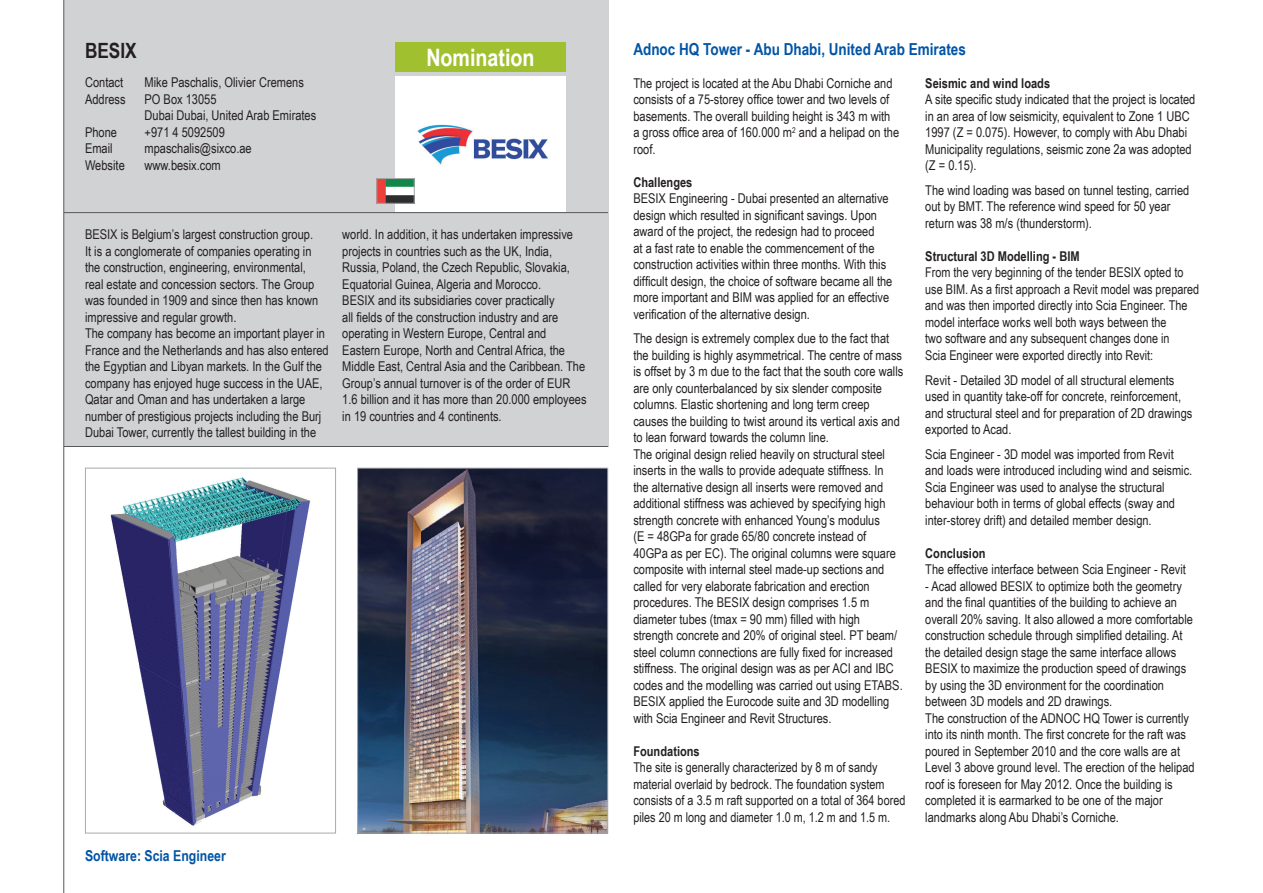
<style>
.page{position:relative;width:1263px;height:893px;background:#fff}
.page>*{position:absolute;margin:0;border:0;box-sizing:border-box;transform-origin:0 0}
.t1{font:700 24px "Arial Narrow";color:#fff}
.Company_Name{font:700 21px "Arial Narrow";color:#231f20}
.Project_Title{font:700 16.5px "Arial Narrow";color:#0154a6}
.Software_Used{font:700 15px "Arial Narrow";color:#0154a6}
.Project_Text{font:13.5px/16.5px "Arial Narrow";color:#231f20}
.Company_Description{font:13.5px/16.5px "Arial Narrow";color:#231f20}
.Project_Text_White{font:13.5px/16.5px "Arial Narrow";color:#231f20}
.Company_Contact{font:13.5px "Arial Narrow";color:#231f20}
.Project_Title_Text{font:700 13.5px "Arial Narrow";color:#231f20}
</style>
<div class="page">
<div style="left:64px;top:0;width:544px;height:446px;background:#d1d2d4"></div>
<hr style="left:63px;top:0;width:1px;height:893px;background:#57585a">
<hr style="left:64px;top:212px;width:544px;height:1px;background:#57585a">
<hr style="left:64px;top:446px;width:544px;height:1px;background:#57585a">
<svg style="left:395px;top:77px;width:171px;height:135px"></svg>
<img style="left:410px;top:120px;width:141px;height:49px">
<img style="left:359px;top:470px;width:247px;height:361px">
<div style="left:357px;top:468px;width:251px;height:365px;border:1px solid #a8a9ad"></div>
<img style="left:110px;top:477px;width:200px;height:349px">
<div style="left:85px;top:468px;width:251px;height:365px;border:1px solid #a8a9ad"></div>
<img style="left:378px;top:180px;width:35px;height:22px">
<div style="left:376px;top:178px;width:39px;height:26px;border:1px solid #a8a9ad"></div>
<div style="left:395px;top:43px;width:171px;height:29px;background:#a1c030"></div>
<p class="Company_Name" style="left:85px;top:35px;width:53px">BESIX</p>
<p class="Company_Contact" style="left:85px;top:72px;width:40px">Contact</p>
<p class="Company_Contact" style="left:145px;top:72px;width:161px">Mike Paschalis, Olivier Cremens</p>
<p class="Company_Contact" style="left:85px;top:89px;width:42px">Address</p>
<p class="Company_Contact" style="left:145px;top:89px;width:74px">PO Box 13055</p>
<p class="Company_Contact" style="left:145px;top:105px;width:173px">Dubai Dubai, United Arab Emirates</p>
<p class="Company_Contact" style="left:85px;top:122px;width:34px">Phone</p>
<p class="Company_Contact" style="left:145px;top:122px;width:82px">+971 4 5092509</p>
<p class="Company_Contact" style="left:85px;top:138px;width:29px">Email</p>
<p class="Company_Contact" style="left:145px;top:138px;width:109px">mpaschalis@sixco.ae</p>
<p class="Company_Contact" style="left:85px;top:155px;width:41px">Website</p>
<p class="Company_Contact" style="left:145px;top:155px;width:78px">www.besix.com</p>
<p class="t1" style="left:426px;top:40px;width:110px">Nomination</p>
<p class="Company_Description" style="left:85px;top:226px;width:235px">BESIX is Belgium’s largest construction group.<br>It is a conglomerate of companies operating in the construction, engineering, environmental, real estate and concession sectors. The Group was founded in 1909 and since then has known impressive and regular growth.</p>
<p class="Company_Description" style="left:85px;top:325px;width:245px">The company has become an important player in France and the Netherlands and has also entered the Egyptian and Libyan markets. In the Gulf the company has enjoyed huge success in the UAE, Qatar and Oman and has undertaken a large number of prestigious projects including the Burj Dubai Tower, currently the tallest building in the</p>
<p class="Company_Description" style="left:342px;top:226px;width:232px">world. In addition, it has undertaken impressive projects in countries such as the UK, India, Russia, Poland, the Czech Republic, Slovakia, Equatorial Guinea, Algeria and Morocco.</p>
<p class="Company_Description" style="left:342px;top:292px;width:246px">BESIX and its subsidiaries cover practically<br>all fields of the construction industry and are operating in Western Europe, Central and Eastern Europe, North and Central Africa, the Middle East, Central Asia and the Caribbean. The Group’s annual turnover is of the order of EUR 1.6 billion and it has more than 20.000 employees in 19 countries and 4 continents.</p>
<p class="Software_Used" style="left:85px;top:845px;width:142px">Software: Scia Engineer</p>
<p class="Project_Title" style="left:633px;top:36px;width:334px">Adnoc HQ Tower - Abu Dhabi, United Arab Emirates</p>
<p class="Project_Text" style="left:633px;top:74px;width:267px">The project is located at the Abu Dhabi Corniche and consists of a 75-storey office tower and two levels of basements. The overall building height is 343 m with a gross office area of 160.000 m<sup>2</sup> and a helipad on the roof.</p>
<p class="Project_Title_Text" style="left:633px;top:172px;width:61px">Challenges</p>
<p class="Project_Text" style="left:633px;top:190px;width:261px">BESIX Engineering - Dubai presented an alternative design which resulted in significant savings. Upon award of the project, the redesign had to proceed<br>at a fast rate to enable the commencement of the construction activities within three months. With this difficult design, the choice of software became all the more important and BIM was applied for an effective verification of the alternative design.</p>
<p class="Project_Text_White" style="left:633px;top:330px;width:271px">The design is extremely complex due to the fact that the building is highly asymmetrical. The centre of mass is offset by 3 m due to the fact that the south core walls are only counterbalanced by six slender composite columns. Elastic shortening and long term creep causes the building to twist around its vertical axis and to lean forward towards the column line.</p>
<p class="Project_Text" style="left:633px;top:445px;width:271px">The original design relied heavily on structural steel inserts in the walls to provide adequate stiffness. In<br>the alternative design all inserts were removed and additional stiffness was achieved by specifying high strength concrete with enhanced Young’s modulus<br>(E = 48GPa for grade 65/80 concrete instead of 40GPa as per EC). The original columns were square composite with internal steel made-up sections and called for very elaborate fabrication and erection procedures. The BESIX design comprises 1.5 m diameter tubes (tmax = 90 mm) filled with high strength concrete and 20% of original steel. PT beam/ steel column connections are fully fixed for increased stiffness. The original design was as per ACI and IBC codes and the modelling was carried out using ETABS.<br>BESIX applied the Eurocode suite and 3D modelling with Scia Engineer and Revit Structures.</p>
<p class="Project_Title_Text" style="left:633px;top:741px;width:68px">Foundations</p>
<p class="Project_Text" style="left:633px;top:759px;width:274px">The site is generally characterized by 8 m of sandy material overlaid by bedrock. The foundation system consists of a 3.5 m raft supported on a total of 364 bored piles 20 m long and diameter 1.0 m, 1.2 m and 1.5 m.</p>
<p class="Project_Title_Text" style="left:925px;top:73px;width:126px">Seismic and wind loads</p>
<p class="Project_Text" style="left:925px;top:91px;width:272px">A site specific study indicated that the project is located in an area of low seismicity, equivalent to Zone 1 UBC 1997 (Z = 0.075). However, to comply with Abu Dhabi Municipality regulations, seismic zone 2a was adopted (Z = 0.15).</p>
<p class="Project_Text_White" style="left:925px;top:181px;width:265px">The wind loading was based on tunnel testing, carried out by BMT. The reference wind speed for 50 year return was 38 m/s (thunderstorm).</p>
<p class="Project_Title_Text" style="left:925px;top:246px;width:156px">Structural 3D Modelling - BIM</p>
<p class="Project_Text" style="left:925px;top:264px;width:275px">From the very beginning of the tender BESIX opted to use BIM. As a first approach a Revit model was prepared and was then imported directly into Scia Engineer. The model interface works well both ways between the<br>two software and any subsequent changes done in<br>Scia Engineer were exported directly into Revit:</p>
<p class="Project_Text_White" style="left:925px;top:371px;width:269px">Revit - Detailed 3D model of all structural elements used in quantity take-off for concrete, reinforcement, and structural steel and for preparation of 2D drawings exported to Acad.</p>
<p class="Project_Text_White" style="left:925px;top:445px;width:269px">Scia Engineer - 3D model was imported from Revit and loads were introduced including wind and seismic.<br>Scia Engineer was used to analyse the structural behaviour both in terms of global effects (sway and inter-storey drift) and detailed member design.</p>
<p class="Project_Title_Text" style="left:925px;top:543px;width:62px">Conclusion</p>
<p class="Project_Text" style="left:925px;top:561px;width:262px">The effective interface between Scia Engineer - Revit</p>
<p class="Project_Text" style="left:925px;top:577px;width:269px">- Acad allowed BESIX to optimize both the geometry and the final quantities of the building to achieve an overall 20% saving. It also allowed a more comfortable construction schedule through simplified detailing. At the detailed design stage the same interface allows BESIX to maximize the production speed of drawings by using the 3D environment for the coordination between 3D models and 2D drawings.</p>
<p class="Project_Text" style="left:925px;top:709px;width:271px">The construction of the ADNOC HQ Tower is currently into its ninth month. The first concrete for the raft was poured in September 2010 and the core walls are at Level 3 above ground level. The erection of the helipad roof is foreseen for May 2012. Once the building is completed it is earmarked to be one of the major landmarks along Abu Dhabi’s Corniche.</p>
</div>
